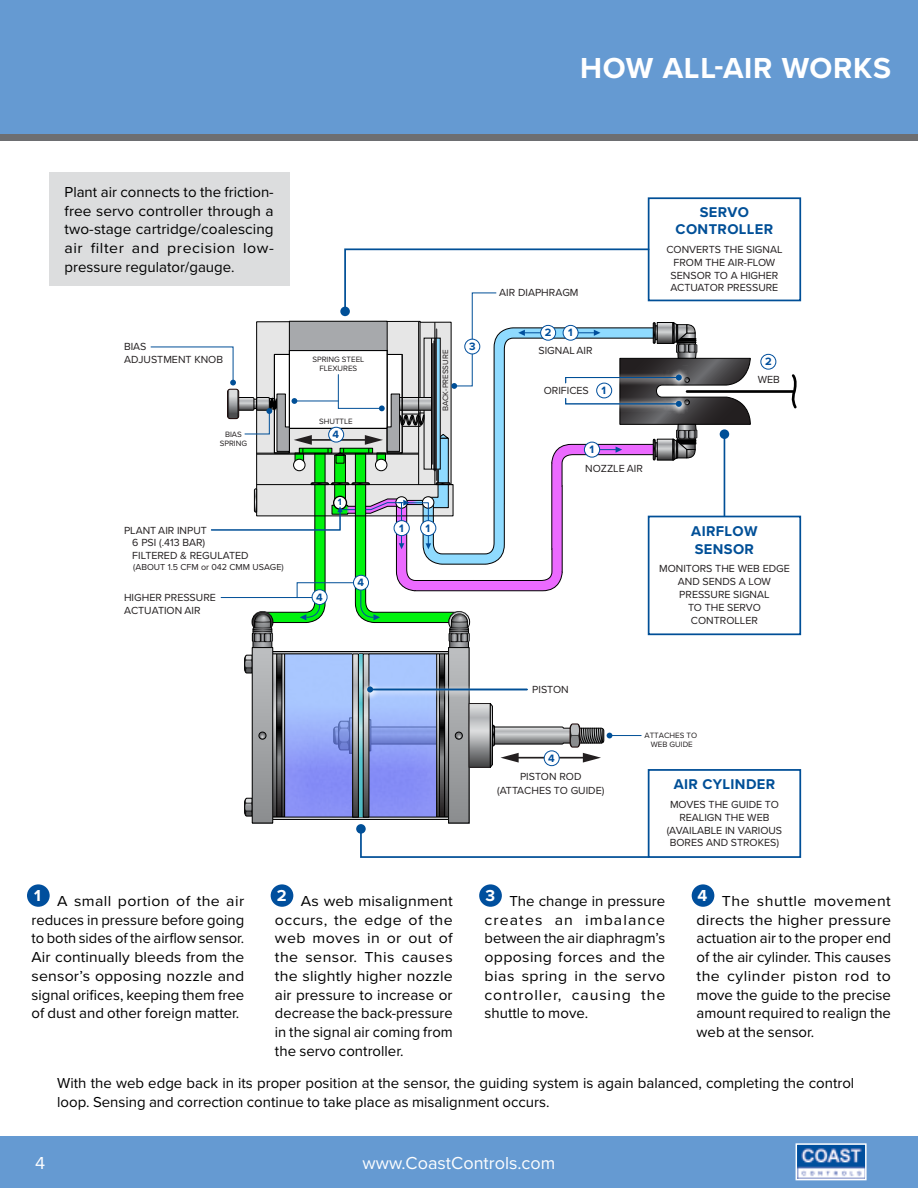
<style>
.page{position:relative;width:918px;height:1188px;background:#fff}
.page>*{position:absolute;margin:0;border:0;box-sizing:border-box;transform-origin:0 0}
.t1{font:700 30px "Proxima Nova";letter-spacing:.025em;color:#fff}
.t2{font:18px "Proxima Nova";color:#fff}
.t3{font:700 16.5px "Proxima Nova";color:#fff}
.t4{font:15px/18.8px "Proxima Nova";color:#000;text-align:justify;scale:1.06 1}
.t5{font:15px/18.8px "Proxima Nova";color:#000;text-align:justify}
.t6{font:700 14.7px/17.5px "Proxima Nova";letter-spacing:.025em;color:#004f97;text-align:center}
.t7{font:700 11.25px "Proxima Nova";color:#004f9d}
.t8{font:700 11.1px "Proxima Nova";color:#004f9d}
.t9{font:10.65px/12.8px "Proxima Nova";color:#231f20;text-align:center}
.t10{font:700 9.45px "Proxima Nova";color:#004f9d}
.t11{font:9px "Proxima Nova";color:#231f20}
.t12{font:7.95px/8.7px "Proxima Nova";color:#231f20;text-align:center}
</style>
<div class="page">
<div style="left:0;top:0;width:918px;height:134px;background:#659ad2"></div>
<div style="left:0;top:1136px;width:918px;height:52px;background:#659ad2"></div>
<div style="left:0;top:134px;width:918px;height:6px;background:#6d6e71"></div>
<svg style="left:795px;top:1143px;width:72px;height:38px;background:#7ea1cb"></svg>
<div style="left:49px;top:172px;width:241px;height:114px;background:#dcddde"></div>
<img style="left:244px;top:674px;width:122px;height:158px">
<svg style="left:285px;top:674px;width:151px;height:143px;background:#90a0f4"></svg>
<div style="left:281px;top:653px;width:4px;height:164px;border:1px solid #000"></div>
<svg style="left:273px;top:674px;width:2px;height:141px"></svg>
<svg style="left:278px;top:674px;width:2px;height:141px"></svg>
<div style="left:276px;top:653px;width:6px;height:164px;border:1px solid #000"></div>
<svg style="left:438px;top:674px;width:1px;height:141px"></svg>
<div style="left:436px;top:653px;width:5px;height:164px;border:1px solid #000"></div>
<svg style="left:446px;top:674px;width:2px;height:141px"></svg>
<svg style="left:441px;top:674px;width:2px;height:141px"></svg>
<div style="left:439px;top:653px;width:6px;height:164px;border:1px solid #000"></div>
<div style="left:271px;top:817px;width:179px;height:3px;border:1px solid #000"></div>
<svg style="left:254px;top:674px;width:17px;height:148px;background:#9fa1a3"></svg>
<div style="left:252px;top:647px;width:21px;height:177px;border:1px solid #000"></div>
<svg style="left:450px;top:674px;width:18px;height:148px;background:#9c9ea0"></svg>
<div style="left:448px;top:647px;width:22px;height:177px;border:1px solid #000"></div>
<svg style="left:471px;top:705px;width:18px;height:61px"></svg>
<div style="left:469px;top:703px;width:22px;height:65px;border:1px solid #231f20"></div>
<svg style="left:259px;top:732px;width:7px;height:7px"></svg>
<div style="left:259px;top:732px;width:7px;height:8px;border:1px solid #000;border-radius:50%"></div>
<svg style="left:455px;top:732px;width:7px;height:7px"></svg>
<div style="left:455px;top:732px;width:8px;height:8px;border:1px solid #000;border-radius:50%"></div>
<svg style="left:359px;top:674px;width:4px;height:143px"></svg>
<svg style="left:354px;top:674px;width:3px;height:141px"></svg>
<div style="left:352px;top:654px;width:7px;height:163px;border:1px solid #000"></div>
<svg style="left:365px;top:674px;width:2px;height:141px"></svg>
<div style="left:363px;top:654px;width:6px;height:163px;border:1px solid #000"></div>
<hr style="left:687px;top:390px;width:106px;height:3px;background:#000">
<svg style="left:789px;top:374px;width:8px;height:35px"></svg>
<div style="left:648px;top:197px;width:153px;height:104px;border:2px solid #004f97"></div>
<div style="left:648px;top:516px;width:153px;height:119px;border:2px solid #004f97"></div>
<div style="left:648px;top:769px;width:153px;height:89px;border:2px solid #004f97"></div>
<svg style="left:360px;top:827px;width:290px;height:31px"></svg>
<div style="left:356px;top:824px;width:10px;height:10px;background:#004f97;border-radius:50%"></div>
<img style="left:358px;top:677px;width:170px;height:24px">
<hr style="left:370px;top:689px;width:157px;height:1px;background:#004f97">
<svg style="left:367px;top:687px;width:6px;height:5px"></svg>
<hr style="left:610px;top:735px;width:31px;height:1px;background:#004f97">
<svg style="left:490px;top:703px;width:122px;height:65px"></svg>
<div style="left:27px;top:884px;width:23px;height:23px;background:#004f9d;border-radius:50%"></div>
<div style="left:271px;top:884px;width:22px;height:23px;background:#004f9d;border-radius:50%"></div>
<div style="left:479px;top:884px;width:23px;height:23px;background:#004f9d;border-radius:50%"></div>
<div style="left:692px;top:884px;width:22px;height:23px;background:#004f9d;border-radius:50%"></div>
<div style="left:760px;top:354px;width:16px;height:16px;border:1px solid #004f9d;border-radius:50%"></div>
<div style="left:544px;top:751px;width:15px;height:15px;background:#fff;border-radius:50%"></div>
<div style="left:544px;top:750px;width:16px;height:16px;border:1px solid #004f9d;border-radius:50%"></div>
<svg style="left:150px;top:248px;width:602px;height:426px"></svg>
<div style="left:421px;top:521px;width:15px;height:15px;background:#fff;border-radius:50%"></div>
<div style="left:420px;top:520px;width:16px;height:16px;border:1px solid #004f9d;border-radius:50%"></div>
<div style="left:394px;top:521px;width:15px;height:15px;background:#fff;border-radius:50%"></div>
<div style="left:394px;top:520px;width:16px;height:16px;border:1px solid #004f9d;border-radius:50%"></div>
<h1 class="t1" style="left:580px;top:45px;width:312px">HOW ALL-AIR WORKS</h1>
<p class="t5" style="left:65px;top:182px;width:211px">Plant air connects to the friction&shy;free servo controller through a two-stage cartridge/coalescing air filter and precision low&shy;pressure regulator/gauge.</p>
<p class="t9" style="left:124px;top:340px;width:101px;text-align:left">BIAS<br>ADJUSTMENT KNOB</p>
<p class="t12" style="left:220px;top:430px;width:29px">BIAS<br>SPRING</p>
<p class="t9" style="left:132px;top:523px;width:118px;text-align:left;text-indent:-8px">PLANT AIR INPUT<br>6 PSI (.413 BAR)<br>FILTERED &amp; REGULATED</p>
<p class="t11" style="left:133px;top:560px;width:152px">(ABOUT 1.5 CFM or 042 CMM USAGE)</p>
<p class="t9" style="left:124px;top:591px;width:93px;text-align:left">HIGHER PRESSURE<br>ACTUATION AIR</p>
<p class="t12" style="left:312px;top:355px;width:53px">SPRING STEEL<br>FLEXURES</p>
<p class="t12" style="left:319px;top:417px;width:35px">SHUTTLE</p>
<p class="t8" style="left:333px;top:426px;width:8px">4</p>
<p class="t10" style="left:338px;top:495px;width:5px">1</p>
<p class="t8" style="left:316px;top:589px;width:8px">4</p>
<p class="t8" style="left:357px;top:574px;width:8px">4</p>
<p class="t12" style="left:441px;top:411px;width:63px;rotate:-90deg">BACK-PRESSURE</p>
<p class="t8" style="left:469px;top:338px;width:8px">3</p>
<p class="t7" style="left:399px;top:519px;width:6px">1</p>
<p class="t7" style="left:426px;top:519px;width:6px">1</p>
<p class="t9" style="left:499px;top:286px;width:81px">AIR DIAPHRAGM</p>
<p class="t8" style="left:545px;top:324px;width:8px">2</p>
<p class="t8" style="left:568px;top:324px;width:6px">1</p>
<p class="t9" style="left:538px;top:343px;width:56px">SIGNAL AIR</p>
<p class="t9" style="left:544px;top:384px;width:47px">ORIFICES</p>
<p class="t8" style="left:602px;top:382px;width:6px">1</p>
<p class="t7" style="left:589px;top:441px;width:6px">1</p>
<p class="t9" style="left:585px;top:461px;width:59px">NOZZLE AIR</p>
<p class="t6" style="left:676px;top:203px;width:99px">SERVO<br>CONTROLLER</p>
<p class="t9" style="left:666px;top:243px;width:118px">CONVERTS THE SIGNAL<br>FROM THE AIR-FLOW<br>SENSOR TO A HIGHER<br>ACTUATOR PRESSURE</p>
<p class="t8" style="left:765px;top:353px;width:8px">2</p>
<p class="t9" style="left:758px;top:373px;width:24px">WEB</p>
<p class="t6" style="left:691px;top:522px;width:68px;text-align:left">AIRFLOW<br>SENSOR</p>
<p class="t9" style="left:659px;top:562px;width:132px">MONITORS THE WEB EDGE<br>AND SENDS A LOW<br>PRESSURE SIGNAL<br>TO THE SERVO<br>CONTROLLER</p>
<p class="t3" style="left:34px;top:883px;width:8px">1</p>
<p class="t4" style="left:32px;top:891px;width:202px;text-indent:26px">A small portion of the air reduces in pressure before going to both sides of the airflow sensor.<br>Air continually bleeds from the sensor’s opposing nozzle and signal orifices, keeping them free of dust and other foreign matter.</p>
<p class="t3" style="left:277px;top:883px;width:11px">2</p>
<p class="t4" style="left:275px;top:891px;width:169px;text-indent:26px">As web misalignment occurs, the edge of the web moves in or out of the sensor. This causes the slightly higher nozzle air pressure to increase or decrease the back-pressure in the signal air coming from the servo controller.</p>
<p class="t9" style="left:532px;top:683px;width:38px">PISTON</p>
<p class="t8" style="left:548px;top:750px;width:8px">4</p>
<p class="t9" style="left:497px;top:768px;width:109px;line-height:14.5px">PISTON ROD (ATTACHES TO GUIDE)</p>
<p class="t12" style="left:644px;top:730px;width:54px">ATTACHES TO<br>WEB GUIDE</p>
<p class="t6" style="left:674px;top:775px;width:103px">AIR CYLINDER</p>
<p class="t9" style="left:667px;top:798px;width:117px">MOVES THE GUIDE TO<br>REALIGN THE WEB (AVAILABLE IN VARIOUS<br>BORES AND STROKES)</p>
<p class="t3" style="left:486px;top:883px;width:11px">3</p>
<p class="t5" style="left:485px;top:891px;width:182px;text-indent:25px">The change in pressure creates an imbalance between the air diaphragm’s opposing forces and the bias spring in the servo controller, causing the shuttle to move.</p>
<p class="t3" style="left:697px;top:883px;width:11px">4</p>
<p class="t4" style="left:697px;top:891px;width:185px;text-indent:25px">The shuttle movement directs the higher pressure actuation air to the proper end of the air cylinder. This causes the cylinder piston rod to move the guide to the precise amount required to realign the web at the sensor.</p>
<p class="t5" style="left:57px;top:1073px;width:799px">With the web edge back in its proper position at the sensor, the guiding system is again balanced, completing the control loop. Sensing and correction continue to take place as misalignment occurs.</p>
<p class="t2" style="left:35px;top:1150px;width:12px">4</p>
<p class="t2" style="left:363px;top:1150px;width:194px">www.CoastControls.com</p>
</div>
